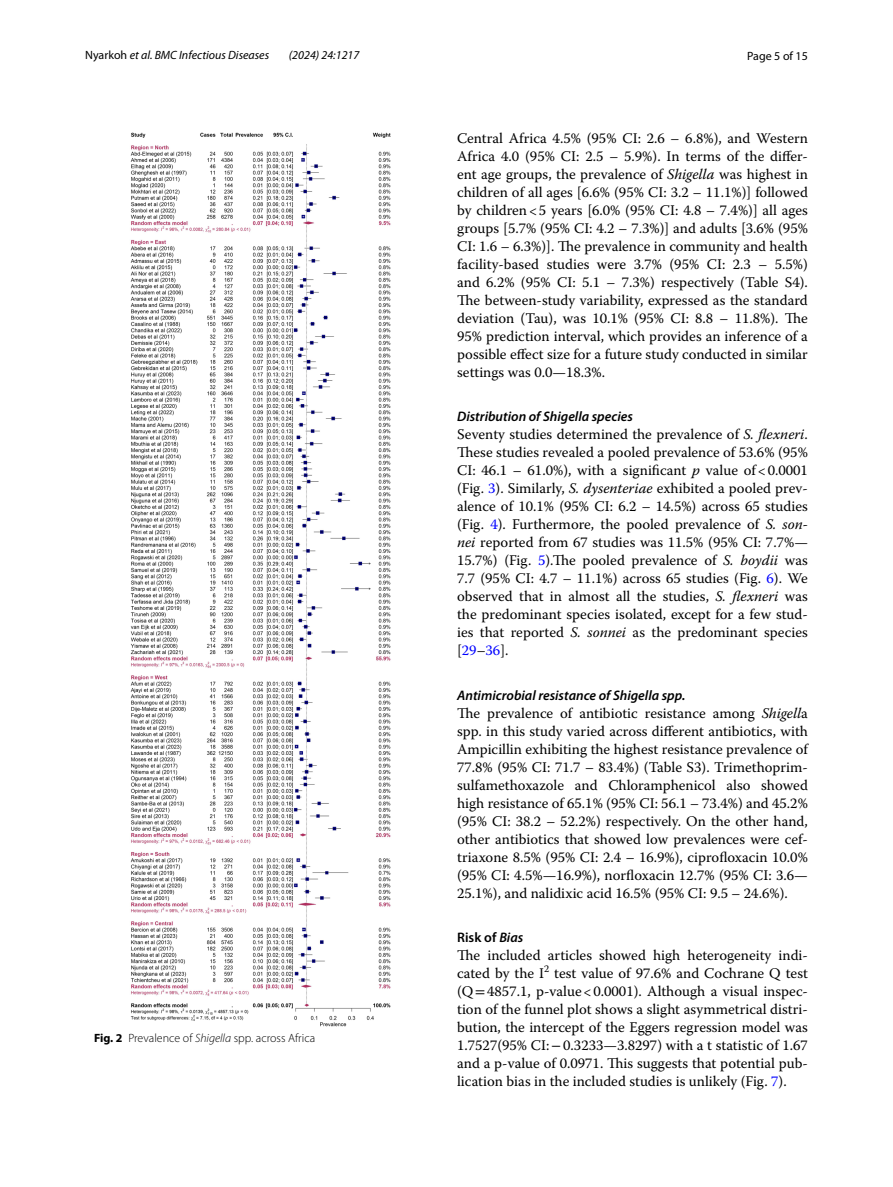
<style>
.page{position:relative;width:893px;height:1187px;background:#fff}
.page>*{position:absolute;margin:0;border:0;box-sizing:border-box;transform-origin:0 0}
.t1{font:14.7px/18px "Warnock Pro";color:#000;text-align:justify}
.t2{font:italic 600 13.8px "Myriad Pro";color:#000}
.t3{font:600 13.8px "Myriad Pro";color:#000}
.t4{font:italic 12px "Myriad Pro";color:#000}
.t5{font:300 12px "Myriad Pro";color:#000}
.t6{font:12px "Myriad Pro";color:#000}
.s1{font-style:normal}
.s2{font-weight:700}
.s3{font-style:italic}
.s4{color:#00f}
.s5{font-family:"STIX"}
</style>
<div class="page">
<img style="left:130px;top:133px;width:261px;height:893px">
<p class="t4" style="left:85px;top:48px;width:186px"><span class="s1">Nyarkoh</span> et al. BMC Infectious Diseases</p>
<p class="t4" style="left:289px;top:48px;width:72px">(2024) 24:1217</p>
<p class="t6" style="left:747px;top:48px;width:62px">Page 5 of 15</p>
<p class="t5" style="left:94px;top:1030px;width:223px"><span class="s2">Fig. 2</span> Prevalence of <span class="s3">Shigella</span> spp. across Africa</p>
<p class="t1" style="left:457px;top:128px;width:352px">Central Africa 4.5% (95% CI: 2.6 – 6.8%), and Western Africa 4.0 (95% CI: 2.5 – 5.9%). In terms of the differ&shy;ent age groups, the prevalence of <span class="s3">Shigella</span> was highest in children of all ages [6.6% (95% CI: 3.2 – 11.1%)] followed by children&lt;5 years [6.0% (95% CI: 4.8 – 7.4%)] all ages groups [5.7% (95% CI: 4.2 – 7.3%)] and adults [3.6% (95% CI: 1.6 – 6.3%)]. The prevalence in community and health facility-based studies were 3.7% (95% CI: 2.3 – 5.5%) and 6.2% (95% CI: 5.1 – 7.3%) respectively (Table S4).<br>The between-study variability, expressed as the standard deviation (Tau), was 10.1% (95% CI: 8.8 – 11.8%). The 95% prediction interval, which provides an inference of a possible effect size for a future study conducted in similar settings was 0.0—18.3%.</p>
<p class="t2" style="left:457px;top:408px;width:177px">Distribution of Shigella species</p>
<p class="t1" style="left:457px;top:425px;width:352px">Seventy studies determined the prevalence of <span class="s3">S. flexneri</span>.<br>These studies revealed a pooled prevalence of 53.6% (95% CI: 46.1 – 61.0%), with a significant <span class="s3">p</span> value of&lt;0.0001 (Fig. <span class="s4">3</span>). Similarly, <span class="s3">S. dysenteriae</span> exhibited a pooled prev&shy;alence of 10.1% (95% CI: 6.2 – 14.5%) across 65 studies (Fig. <span class="s4">4</span>). Furthermore, the pooled prevalence of <span class="s3">S. son&shy;nei</span> reported from 67 studies was 11.5% (95% CI: 7.7%— 15.7%) (Fig. <span class="s4">5</span>).The pooled prevalence of <span class="s3">S. boydii</span> was 7.7 (95% CI: 4.7 – 11.1%) across 65 studies (Fig. <span class="s4">6</span>). We observed that in almost all the studies, <span class="s3">S. flexneri</span> was the predominant species isolated, except for a few stud&shy;ies that reported <span class="s3">S. sonnei</span> as the predominant species [<span class="s4">29</span>–<span class="s4">36</span>].</p>
<p class="t2" style="left:457px;top:686px;width:230px">Antimicrobial resistance of Shigella spp.</p>
<p class="t1" style="left:457px;top:703px;width:352px">The prevalence of antibiotic resistance among <span class="s3">Shigell</span>a spp. in this study varied across different antibiotics, with Ampicillin exhibiting the highest resistance prevalence of 77.8% (95% CI: 71.7 – 83.4%) (Table S3). Trimethoprim&shy;sulfamethoxazole and Chloramphenicol also showed high resistance of 65.1% (95% CI: 56.1 – 73.4%) and 45.2% (95% CI: 38.2 – 52.2%) respectively. On the other hand, other antibiotics that showed low prevalences were cef&shy;triaxone 8.5% (95% CI: 2.4 – 16.9%), ciprofloxacin 10.0% (95% CI: 4.5%—16.9%), norfloxacin 12.7% (95% CI: 3.6— 25.1%), and nalidixic acid 16.5% (95% CI: 9.5 – 24.6%).</p>
<p class="t3" style="left:457px;top:928px;width:68px">Risk of <span class="s3">Bias</span></p>
<p class="t1" style="left:457px;top:946px;width:352px">The included articles showed high heterogeneity indi&shy;cated by the I<sup>2</sup> test value of 97.6% and Cochrane Q test (Q<span class="s5">=</span>4857.1, p-value&lt;0.0001). Although a visual inspec&shy;tion of the funnel plot shows a slight asymmetrical distri&shy;bution, the intercept of the Eggers regression model was 1.7527(95% CI:<span class="s5">−</span>0.3233—3.8297) with a t statistic of 1.67 and a p-value of 0.0971. This suggests that potential pub&shy;lication bias in the included studies is unlikely (Fig. <span class="s4">7</span>).</p>
</div>
